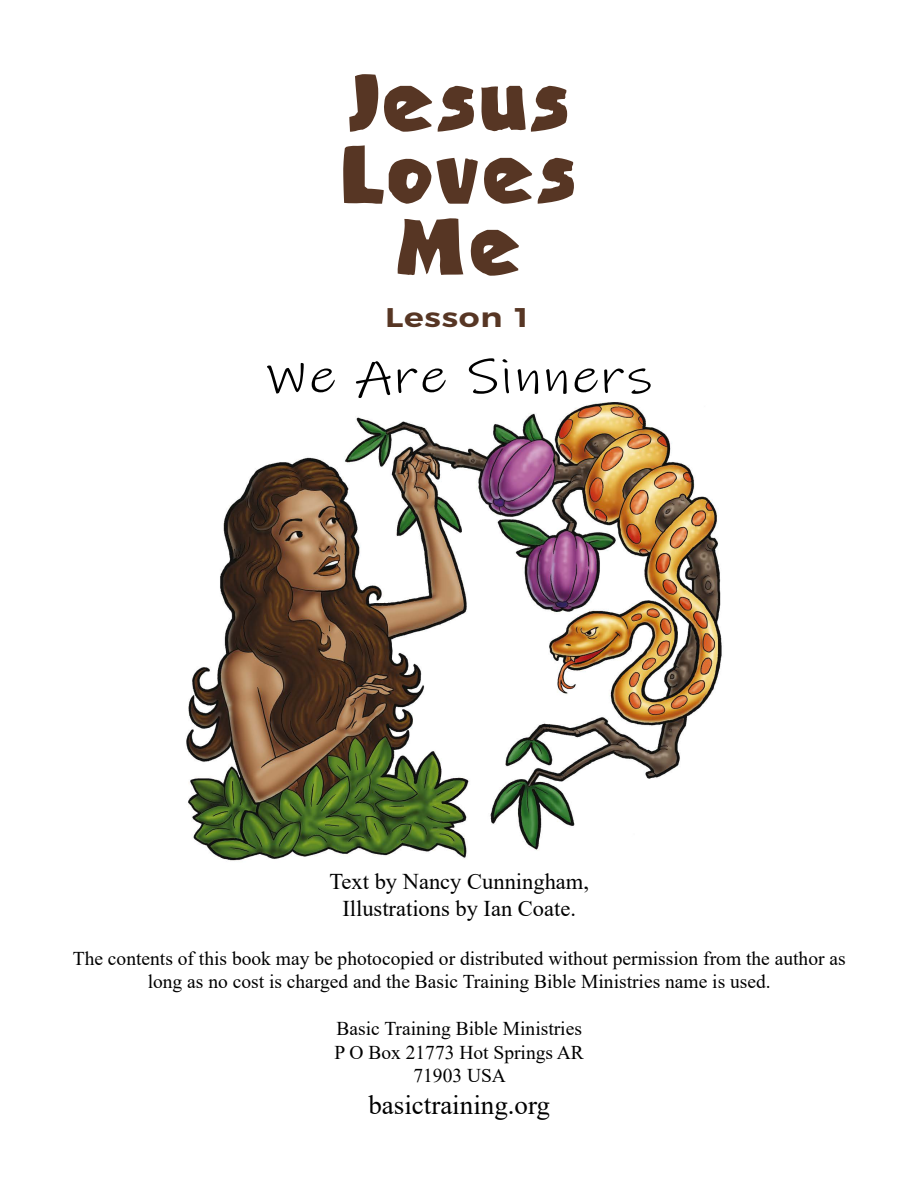
<style>
.page{position:relative;width:918px;height:1188px;background:#fff}
.page>*{position:absolute;margin:0;border:0;box-sizing:border-box;transform-origin:0 0}
.t1{font:60px/72px "Stranded BRK";letter-spacing:.05em;color:#573624;text-align:center}
.t2{font:48.6px "Ink Free";letter-spacing:.02em;color:#000;scale:1.22 1}
.t3{font:27px "Times New Roman";color:#000}
.t4{font:600 27px "Montserrat";letter-spacing:.02em;color:#573624;scale:1.22 1}
.t5{font:22.5px/27px "Times New Roman";color:#000;text-align:center}
.t6{font:19.5px/23.4px "Times New Roman";color:#000;text-align:center}
</style>
<div class="page">
<img style="left:186px;top:401px;width:536px;height:460px">
<h1 class="t1" style="left:343px;top:77px;width:235px">Jesus<br>Loves<br>Me</h1>
<h3 class="t4" style="left:385px;top:301px;width:122px">Lesson 1</h3>
<h2 class="t2" style="left:266px;top:345px;width:319px">We Are Sinners</h2>
<p class="t5" style="left:329px;top:868px;width:261px">Text by Nancy Cunningham,<br>Illustrations by Ian Coate.</p>
<p class="t6" style="left:73px;top:946px;width:774px">The contents of this book may be photocopied or distributed without permission from the author as long as no cost is charged and the Basic Training Bible Ministries name is used.</p>
<p class="t6" style="left:334px;top:1016px;width:251px">Basic Training Bible Ministries<br>P O Box 21773 Hot Springs AR<br>71903 USA</p>
<h3 class="t3" style="left:368px;top:1086px;width:183px">basictraining.org</h3>
</div>
